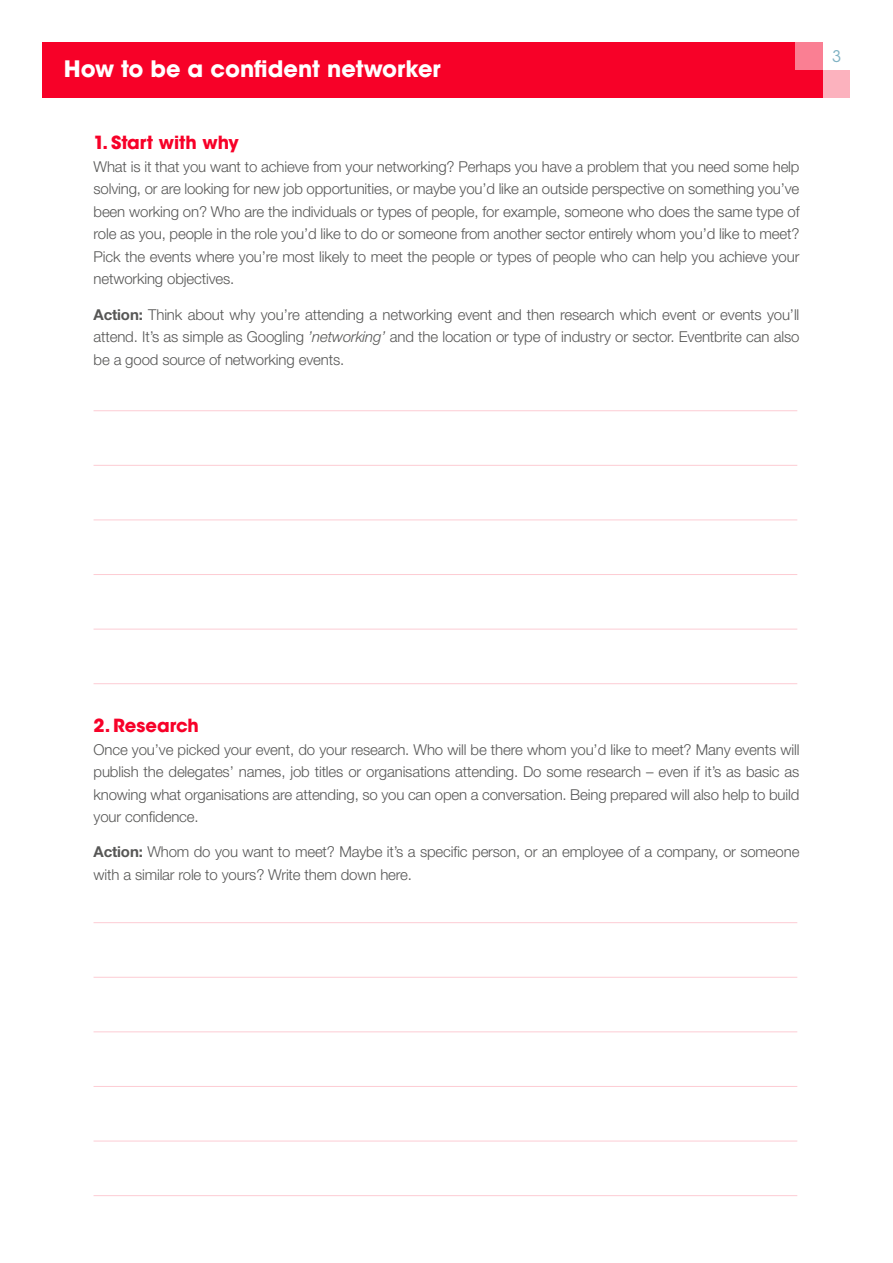
<style>
.page{position:relative;width:893px;height:1263px;background:#fff}
.page>*{position:absolute;margin:0;border:0;box-sizing:border-box;transform-origin:0 0}
.t1{font:700 22.5px "ITC Avant Garde Std";color:#fff}
.t2{font:700 18px "ITC Avant Garde Std";color:#f70128}
.t3{font:15.9px "ITC Avant Garde Std";color:#80b3c4}
.t4{font:300 15px/22.5px "Helvetica Neue LT Std";letter-spacing:-.01em;color:#575756;text-align:justify}
.s1{font-weight:700}
.s2{font-style:italic}
</style>
<div class="page">
<div style="left:43px;top:43px;width:807px;height:55px;background:#f70128"></div>
<div style="left:795px;top:43px;width:28px;height:27px;background:#fa7f93"></div>
<div style="left:823px;top:42px;width:29px;height:28px;background:#fff"></div>
<div style="left:823px;top:70px;width:27px;height:28px;background:#fcb2be"></div>
<hr style="left:94px;top:410px;width:703px;height:1px;background:#fdccd4">
<hr style="left:94px;top:465px;width:703px;height:1px;background:#fdccd4">
<hr style="left:94px;top:519px;width:703px;height:1px;background:#fdccd4">
<hr style="left:94px;top:574px;width:703px;height:1px;background:#fdccd4">
<hr style="left:94px;top:629px;width:703px;height:1px;background:#fdccd4">
<hr style="left:94px;top:683px;width:703px;height:1px;background:#fdccd4">
<hr style="left:94px;top:922px;width:703px;height:1px;background:#fdccd4">
<hr style="left:94px;top:977px;width:703px;height:1px;background:#fdccd4">
<hr style="left:94px;top:1031px;width:703px;height:1px;background:#fdccd4">
<hr style="left:94px;top:1086px;width:703px;height:1px;background:#fdccd4">
<hr style="left:94px;top:1141px;width:703px;height:1px;background:#fdccd4">
<hr style="left:94px;top:1195px;width:703px;height:1px;background:#fdccd4">
<h1 class="t1" style="left:64px;top:54px;width:378px">How to be a confident networker</h1>
<p class="t2" style="left:94px;top:131px;width:147px">1. Start with why</p>
<p class="t4" style="left:94px;top:155px;width:707px">What is it that you want to achieve from your networking? Perhaps you have a problem that you need some help solving, or are looking for new job opportunities, or maybe you’d like an outside perspective on something you’ve been working on? Who are the individuals or types of people, for example, someone who does the same type of role as you, people in the role you’d like to do or someone from another sector entirely whom you’d like to meet?<br>Pick the events where you’re most likely to meet the people or types of people who can help you achieve your networking objectives.</p>
<p class="t4" style="left:94px;top:303px;width:707px"><span class="s1">Action:</span> Think about why you’re attending a networking event and then research which event or events you’ll attend. It’s as simple as Googling <span class="s2">’networking’</span> and the location or type of industry or sector. Eventbrite can also be a good source of networking events.</p>
<p class="t3" style="left:832px;top:47px;width:11px">3</p>
<p class="t2" style="left:94px;top:714px;width:107px">2. Research</p>
<p class="t4" style="left:94px;top:738px;width:707px">Once you’ve picked your event, do your research. Who will be there whom you’d like to meet? Many events will publish the delegates’ names, job titles or organisations attending. Do some research – even if it’s as basic as knowing what organisations are attending, so you can open a conversation. Being prepared will also help to build your confidence.</p>
<p class="t4" style="left:94px;top:840px;width:707px"><span class="s1">Action:</span> Whom do you want to meet? Maybe it’s a specific person, or an employee of a company, or someone with a similar role to yours? Write them down here.</p>
</div>
